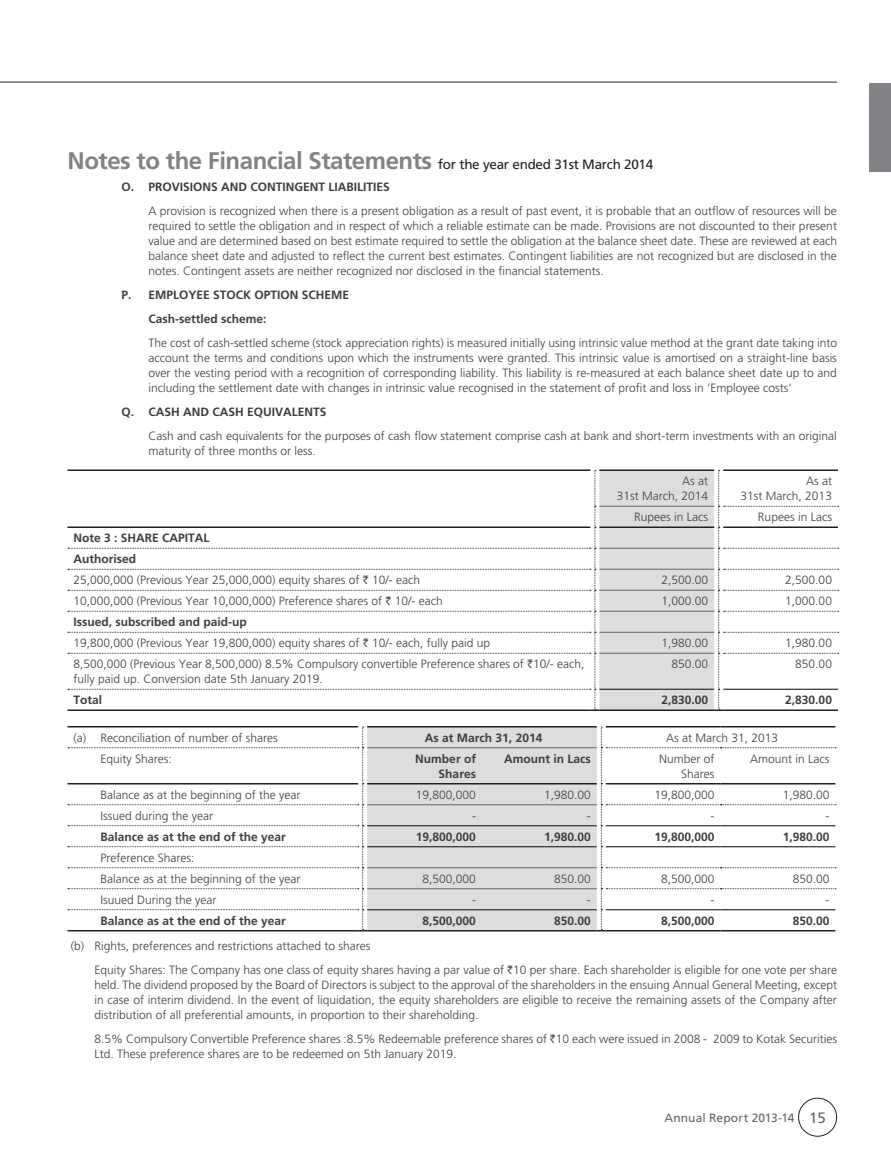
<style>
.page{position:relative;width:891px;height:1161px;background:#fff}
.page>*{position:absolute;margin:0;border:0;box-sizing:border-box;transform-origin:0 0}
.t1{font:700 24px "Frutiger LT Std";letter-spacing:-.02em;color:#808285}
.Ind-3{font:300 12px/15px "Frutiger LT Std";color:#3e3e3f;text-align:justify}
.Ind-1{font:300 12px/15px "Frutiger LT Std";color:#3e3e3f;text-align:justify}
.Ind-3-2{font:700 12px/15px "Frutiger LT Std";color:#3e3e3f;text-align:right}
.t2{font:12px "Frutiger LT Std";letter-spacing:.01em;color:#636366}
.s1{font-weight:400;font-size:13.5px;color:#231f20}
.s2{font-family:"Rupee";font-weight:400}
.s3{font-size:15px}
</style>
<div class="page">
<hr style="left:0;top:82px;width:837px;height:1px;background:#231f20">
<div style="left:869px;top:83px;width:22px;height:88px;background:#808285"></div>
<div style="left:798px;top:1098px;width:39px;height:39px;border:1px solid #231f20;border-radius:50%"></div>
<svg style="left:68px;top:470px;width:771px;height:241px"></svg>
<hr style="left:723px;top:710px;width:115px;height:1px;background:#231f20">
<hr style="left:599px;top:689px;width:115px;height:1px;background:#231f20">
<hr style="left:723px;top:689px;width:115px;height:1px;background:#231f20">
<div style="left:367px;top:728px;width:230px;height:202px;background:#dcdddf"></div>
<hr style="left:367px;top:747px;width:115px;height:1px;background:#636366">
<hr style="left:482px;top:747px;width:115px;height:1px;background:#636366">
<hr style="left:367px;top:804px;width:115px;height:1px;background:#636366">
<hr style="left:482px;top:804px;width:115px;height:1px;background:#636366">
<hr style="left:367px;top:867px;width:115px;height:1px;background:#636366">
<hr style="left:482px;top:867px;width:115px;height:1px;background:#636366">
<hr style="left:367px;top:888px;width:115px;height:1px;background:#636366">
<hr style="left:482px;top:888px;width:115px;height:1px;background:#636366">
<hr style="left:68px;top:726px;width:290px;height:2px;background:#231f20">
<hr style="left:367px;top:726px;width:115px;height:2px;background:#231f20">
<hr style="left:482px;top:726px;width:115px;height:2px;background:#231f20">
<hr style="left:606px;top:726px;width:115px;height:2px;background:#231f20">
<hr style="left:721px;top:726px;width:114px;height:2px;background:#231f20">
<hr style="left:367px;top:783px;width:115px;height:1px;background:#231f20">
<hr style="left:482px;top:783px;width:115px;height:1px;background:#231f20">
<hr style="left:367px;top:825px;width:115px;height:1px;background:#231f20">
<hr style="left:482px;top:825px;width:115px;height:1px;background:#231f20">
<hr style="left:367px;top:846px;width:115px;height:1px;background:#231f20">
<hr style="left:482px;top:846px;width:115px;height:1px;background:#231f20">
<hr style="left:367px;top:909px;width:115px;height:1px;background:#231f20">
<hr style="left:482px;top:909px;width:115px;height:1px;background:#231f20">
<svg style="left:68px;top:727px;width:299px;height:205px"></svg>
<hr style="left:367px;top:930px;width:115px;height:2px;background:#231f20">
<hr style="left:482px;top:930px;width:115px;height:2px;background:#231f20">
<svg style="left:597px;top:727px;width:239px;height:205px"></svg>
<hr style="left:606px;top:930px;width:115px;height:2px;background:#231f20">
<hr style="left:721px;top:930px;width:114px;height:2px;background:#231f20">
<h1 class="t1" style="left:68px;top:147px;width:587px">Notes to the Financial Statements <span class="s1">for the year ended 31st March 2014</span></h1>
<p class="Ind-3-2" style="left:122px;top:179px;width:270px">O. PROVISIONS AND CONTINGENT LIABILITIES</p>
<p class="Ind-3" style="left:148px;top:203px;width:690px">A provision is recognized when there is a present obligation as a result of past event, it is probable that an outflow of resources will be required to settle the obligation and in respect of which a reliable estimate can be made. Provisions are not discounted to their present value and are determined based on best estimate required to settle the obligation at the balance sheet date. These are reviewed at each balance sheet date and adjusted to reflect the current best estimates. Contingent liabilities are not recognized but are disclosed in the notes. Contingent assets are neither recognized nor disclosed in the financial statements.</p>
<p class="Ind-3-2" style="left:122px;top:287px;width:229px">P. EMPLOYEE STOCK OPTION SCHEME</p>
<p class="Ind-3-2" style="left:148px;top:311px;width:120px">Cash-settled scheme:</p>
<p class="Ind-3" style="left:148px;top:335px;width:690px">The cost of cash-settled scheme (stock appreciation rights) is measured initially using intrinsic value method at the grant date taking into account the terms and conditions upon which the instruments were granted. This intrinsic value is amortised on a straight-line basis over the vesting period with a recognition of corresponding liability. This liability is re-measured at each balance sheet date up to and including the settlement date with changes in intrinsic value recognised in the statement of profit and loss in ‘Employee costs’</p>
<p class="Ind-3-2" style="left:122px;top:404px;width:207px">Q. CASH AND CASH EQUIVALENTS</p>
<p class="Ind-3" style="left:148px;top:428px;width:690px">Cash and cash equivalents for the purposes of cash flow statement comprise cash at bank and short-term investments with an original maturity of three months or less.</p>
<p class="Ind-3" style="left:682px;top:474px;width:28px">As at</p>
<p class="Ind-3" style="left:617px;top:489px;width:93px">31st March, 2014</p>
<p class="Ind-3" style="left:806px;top:474px;width:28px">As at</p>
<p class="Ind-3" style="left:741px;top:489px;width:93px">31st March, 2013</p>
<p class="Ind-3" style="left:634px;top:510px;width:76px">Rupees in Lacs</p>
<p class="Ind-3" style="left:758px;top:510px;width:76px">Rupees in Lacs</p>
<p class="Ind-3-2" style="left:74px;top:531px;width:138px">Note 3 : SHARE CAPITAL</p>
<p class="Ind-3-2" style="left:74px;top:552px;width:64px">Authorised</p>
<p class="Ind-3" style="left:74px;top:573px;width:348px">25,000,000 (Previous Year 25,000,000) equity shares of <span class="s2">`</span> 10/- each</p>
<p class="Ind-3" style="left:661px;top:573px;width:48px">2,500.00</p>
<p class="Ind-3" style="left:785px;top:573px;width:48px">2,500.00</p>
<p class="Ind-3" style="left:74px;top:594px;width:371px">10,000,000 (Previous Year 10,000,000) Preference shares of <span class="s2">`</span> 10/- each</p>
<p class="Ind-3" style="left:661px;top:594px;width:48px">1,000.00</p>
<p class="Ind-3" style="left:785px;top:594px;width:48px">1,000.00</p>
<p class="Ind-3-2" style="left:74px;top:615px;width:175px">Issued, subscribed and paid-up</p>
<p class="Ind-3" style="left:74px;top:636px;width:418px">19,800,000 (Previous Year 19,800,000) equity shares of <span class="s2">`</span> 10/- each, fully paid up</p>
<p class="Ind-3" style="left:661px;top:636px;width:48px">1,980.00</p>
<p class="Ind-3" style="left:785px;top:636px;width:48px">1,980.00</p>
<p class="Ind-3" style="left:74px;top:657px;width:512px">8,500,000 (Previous Year 8,500,000) 8.5% Compulsory convertible Preference shares of <span class="s2">`</span>10/- each, fully paid up. Conversion date 5th January 2019.</p>
<p class="Ind-3" style="left:672px;top:657px;width:38px">850.00</p>
<p class="Ind-3" style="left:795px;top:657px;width:38px">850.00</p>
<p class="Ind-3-2" style="left:74px;top:693px;width:30px">Total</p>
<p class="Ind-3-2" style="left:661px;top:693px;width:48px">2,830.00</p>
<p class="Ind-3-2" style="left:785px;top:693px;width:48px">2,830.00</p>
<p class="Ind-3" style="left:74px;top:730px;width:206px">(a) Reconciliation of number of shares</p>
<p class="Ind-3-2" style="left:425px;top:730px;width:119px">As at March 31, 2014</p>
<p class="Ind-3" style="left:666px;top:730px;width:114px">As at March 31, 2013</p>
<p class="Ind-3" style="left:101px;top:751px;width:73px">Equity Shares:</p>
<p class="Ind-3-2" style="left:415px;top:751px;width:62px">Number of<br>Shares</p>
<p class="Ind-3-2" style="left:504px;top:751px;width:88px">Amount in Lacs</p>
<p class="Ind-3" style="left:659px;top:751px;width:57px;text-align:right">Number of<br>Shares</p>
<p class="Ind-3" style="left:750px;top:751px;width:81px">Amount in Lacs</p>
<p class="Ind-3" style="left:101px;top:787px;width:202px">Balance as at the beginning of the year</p>
<p class="Ind-3" style="left:416px;top:787px;width:62px">19,800,000</p>
<p class="Ind-3" style="left:544px;top:787px;width:48px">1,980.00</p>
<p class="Ind-3" style="left:655px;top:787px;width:62px">19,800,000</p>
<p class="Ind-3" style="left:783px;top:787px;width:48px">1,980.00</p>
<p class="Ind-3" style="left:101px;top:808px;width:114px">Issued during the year</p>
<p class="Ind-3" style="left:472px;top:808px;width:5px">-</p>
<p class="Ind-3" style="left:587px;top:808px;width:5px">-</p>
<p class="Ind-3" style="left:711px;top:808px;width:5px">-</p>
<p class="Ind-3" style="left:825px;top:808px;width:5px">-</p>
<p class="Ind-3-2" style="left:101px;top:829px;width:187px">Balance as at the end of the year</p>
<p class="Ind-3-2" style="left:416px;top:829px;width:62px">19,800,000</p>
<p class="Ind-3-2" style="left:544px;top:829px;width:48px">1,980.00</p>
<p class="Ind-3-2" style="left:655px;top:829px;width:62px">19,800,000</p>
<p class="Ind-3-2" style="left:783px;top:829px;width:48px">1,980.00</p>
<p class="Ind-3" style="left:101px;top:850px;width:95px">Preference Shares:</p>
<p class="Ind-3" style="left:101px;top:871px;width:202px">Balance as at the beginning of the year</p>
<p class="Ind-3" style="left:423px;top:871px;width:55px">8,500,000</p>
<p class="Ind-3" style="left:554px;top:871px;width:38px">850.00</p>
<p class="Ind-3" style="left:661px;top:871px;width:55px">8,500,000</p>
<p class="Ind-3" style="left:793px;top:871px;width:38px">850.00</p>
<p class="Ind-3" style="left:101px;top:892px;width:118px">Isuued During the year</p>
<p class="Ind-3" style="left:472px;top:892px;width:5px">-</p>
<p class="Ind-3" style="left:587px;top:892px;width:5px">-</p>
<p class="Ind-3" style="left:711px;top:892px;width:5px">-</p>
<p class="Ind-3" style="left:825px;top:892px;width:5px">-</p>
<p class="Ind-3-2" style="left:101px;top:913px;width:187px">Balance as at the end of the year</p>
<p class="Ind-3-2" style="left:423px;top:913px;width:55px">8,500,000</p>
<p class="Ind-3-2" style="left:554px;top:913px;width:38px">850.00</p>
<p class="Ind-3-2" style="left:661px;top:913px;width:55px">8,500,000</p>
<p class="Ind-3-2" style="left:793px;top:913px;width:38px">850.00</p>
<p class="Ind-3" style="left:71px;top:938px;width:301px">(b) Rights, preferences and restrictions attached to shares</p>
<p class="Ind-1" style="left:95px;top:962px;width:744px">Equity Shares: The Company has one class of equity shares having a par value of <span class="s2">`</span>10 per share. Each shareholder is eligible for one vote per share held. The dividend proposed by the Board of Directors is subject to the approval of the shareholders in the ensuing Annual General Meeting, except in case of interim dividend. In the event of liquidation, the equity shareholders are eligible to receive the remaining assets of the Company after distribution of all preferential amounts, in proportion to their shareholding.</p>
<p class="Ind-1" style="left:95px;top:1031px;width:744px">8.5% Compulsory Convertible Preference shares :8.5% Redeemable preference shares of <span class="s2">`</span>10 each were issued in 2008 - 2009 to Kotak Securities<br>Ltd. These preference shares are to be redeemed on 5th January 2019.</p>
<p class="t2" style="left:664px;top:1110px;width:163px">Annual Report 2013-14 <span class="s3">15</span></p>
</div>
